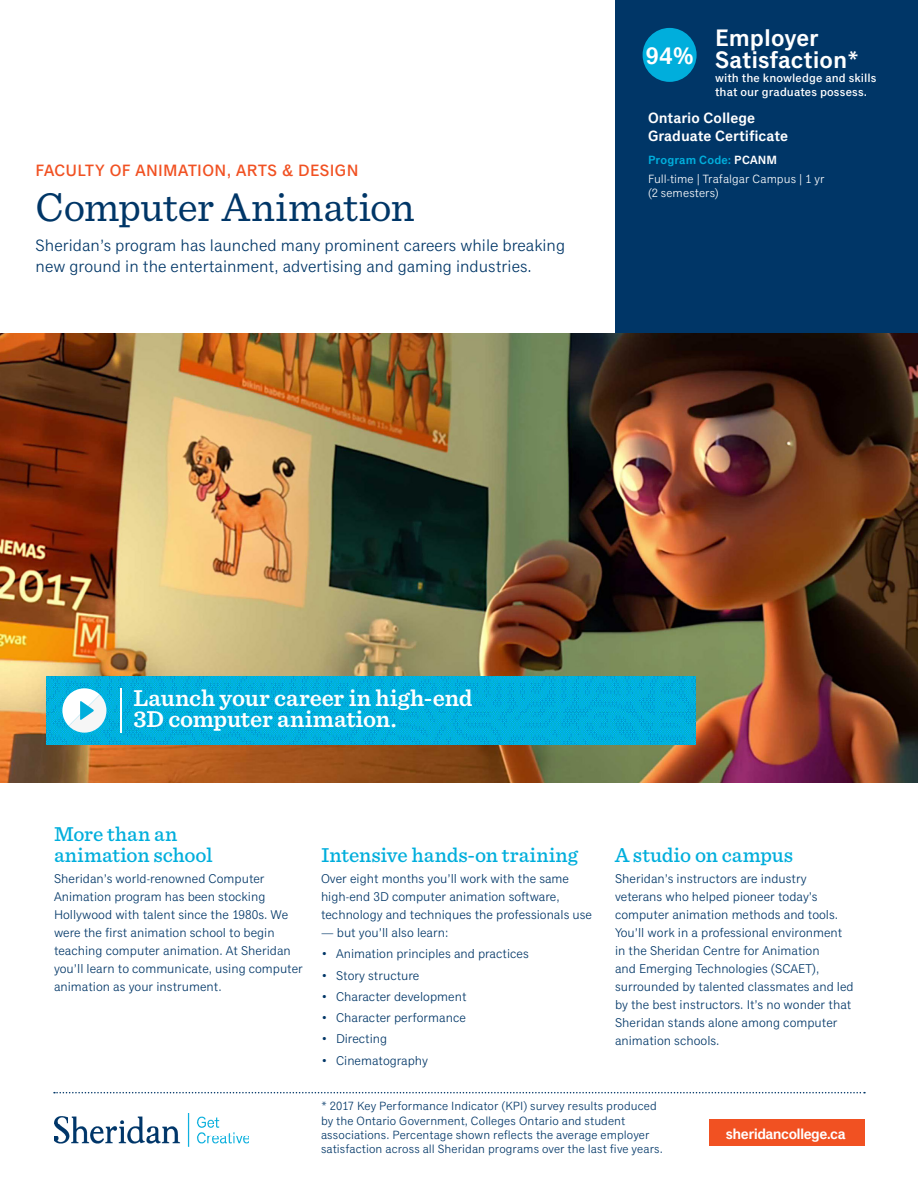
<style>
.page{position:relative;width:918px;height:1188px;background:#fff}
.page>*{position:absolute;margin:0;border:0;box-sizing:border-box;transform-origin:0 0}
.t1{font:42px "Sentinel";letter-spacing:-.01em;color:#003667}
.p_benefit-statement{font:600 24px/21px "Sentinel";letter-spacing:-.005em;color:#fff}
.program_rating_title{font:600 24px/21.6px "Classic Grotesque Pro";color:#fff}
.program_rating{font:600 24px "Classic Grotesque Pro";color:#fff}
.t2{font:500 21px/21px "Sentinel";color:#00aedc}
.p_header-intro{font:16.5px/21px "Classic Grotesque Pro";color:#003667}
.h2_faculty{font:500 16.5px "Classic Grotesque Pro";letter-spacing:.025em;color:#f15122}
.p_meta_credential{font:600 15px/18.8px "Classic Grotesque Pro";color:#fff}
.p_meta_credential-2{font:600 15px "Classic Grotesque Pro";letter-spacing:-.04em;color:#fff}
.t3{font:12.75px/18px "Classic Grotesque Pro";color:#003667}
.p_admissions{font:12px/14.2px "Classic Grotesque Pro";letter-spacing:.005em;color:#003667}
.program_rating_subti{font:500 12px/14.2px "Classic Grotesque Pro";letter-spacing:.01em;color:#fff}
.p_meta_small{font:12px/14.2px "Classic Grotesque Pro";letter-spacing:.005em;color:#fff}
.p_meta_attributes{font:600 12px "Classic Grotesque Pro";letter-spacing:.015em;color:#00aedc}
.s1{color:#fff}
</style>
<div class="page">
<div style="left:615px;top:0;width:303px;height:365px;background:#003667"></div>
<img style="left:54px;top:1114px;width:195px;height:33px">
<svg style="left:54px;top:1092px;width:811px;height:1px"></svg>
<div style="left:710px;top:1120px;width:155px;height:26px;background:#f15122"></div>
<img style="left:0;top:333px;width:918px;height:450px">
<img style="left:46px;top:676px;width:649px;height:69px">
<hr style="left:120px;top:688px;width:2px;height:45px;background:#fff">
<svg style="left:62px;top:688px;width:44px;height:45px"></svg>
<div style="left:643px;top:28px;width:54px;height:54px;background:#00aedc;border-radius:50%"></div>
<p class="h2_faculty" style="left:36px;top:161px;width:324px">FACULTY OF ANIMATION, ARTS &amp; DESIGN</p>
<p class="t1" style="left:36px;top:176px;width:380px">Computer Animation</p>
<p class="p_header-intro" style="left:36px;top:235px;width:531px">Sheridan’s program has launched many prominent careers while breaking new ground in the entertainment, advertising and gaming industries.</p>
<p class="program_rating" style="left:645px;top:42px;width:50px">94%</p>
<p class="program_rating_title" style="left:715px;top:29px;width:146px">Employer<br>Satisfaction*</p>
<p class="program_rating_subti" style="left:715px;top:71px;width:163px">with the knowledge and skills that our graduates possess.</p>
<p class="p_meta_credential" style="left:648px;top:109px;width:142px">Ontario College<br>Graduate Certificate</p>
<p class="p_meta_attributes" style="left:648px;top:153px;width:131px">Program Code: <span class="s1">PCANM</span></p>
<p class="p_meta_small" style="left:648px;top:172px;width:178px">Full-time | Trafalgar Campus | 1 yr (2 semesters)</p>
<p class="p_benefit-statement" style="left:134px;top:687px;width:341px">Launch your career in high-end<br>3D computer animation.</p>
<p class="t2" style="left:54px;top:822px;width:160px">More than an animation school</p>
<p class="t3" style="left:54px;top:870px;width:250px">Sheridan’s world-renowned Computer Animation program has been stocking Hollywood with talent since the 1980s. We were the first animation school to begin teaching computer animation. At Sheridan you’ll learn to communicate, using computer animation as your instrument.</p>
<p class="t2" style="left:321px;top:843px;width:258px">Intensive hands-on training</p>
<p class="t3" style="left:321px;top:870px;width:273px">Over eight months you’ll work with the same high-end 3D computer animation software, technology and techniques the professionals use</p>
<p class="t3" style="left:321px;top:924px;width:129px">— but you’ll also learn:</p>
<p class="t3" style="left:321px;top:945px;width:209px">• Animation principles and practices</p>
<p class="t3" style="left:321px;top:967px;width:100px">• Story structure</p>
<p class="t3" style="left:321px;top:988px;width:147px">• Character development</p>
<p class="t3" style="left:321px;top:1009px;width:146px">• Character performance</p>
<p class="t3" style="left:321px;top:1030px;width:68px">• Directing</p>
<p class="t3" style="left:321px;top:1051px;width:109px">• Cinematography</p>
<p class="t2" style="left:615px;top:843px;width:180px">A studio on campus</p>
<p class="t3" style="left:615px;top:870px;width:240px">Sheridan’s instructors are industry veterans who helped pioneer today’s computer animation methods and tools.<br>You’ll work in a professional environment in the Sheridan Centre for Animation<br>and Emerging Technologies (SCAET), surrounded by talented classmates and led by the best instructors. It’s no wonder that Sheridan stands alone among computer animation schools.</p>
<p class="p_admissions" style="left:321px;top:1100px;width:343px">* 2017 Key Performance Indicator (KPI) survey results produced by the Ontario Government, Colleges Ontario and student associations. Percentage shown reflects the average employer satisfaction across all Sheridan programs over the last five years.</p>
<p class="p_meta_credential-2" style="left:726px;top:1125px;width:121px">sheridancollege.ca</p>
</div>
